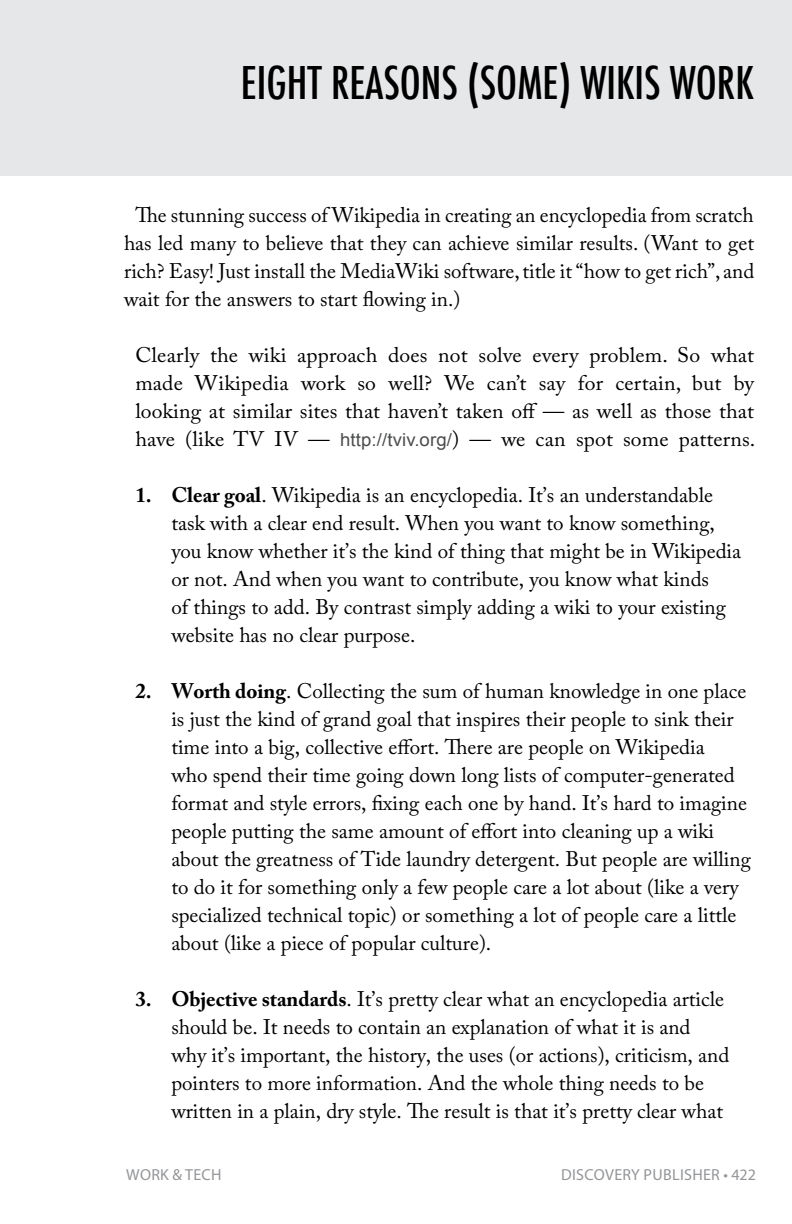
<style>
.page{position:relative;width:792px;height:1224px;background:#fff}
.page>*{position:absolute;margin:0;border:0;box-sizing:border-box;transform-origin:0 0}
.Chapter{font:500 condensed 44px "Futura";color:#000}
.body{font:21px/28px "Adobe Caslon Pro";color:#000}
.t1{font:16px "Myriad Pro";letter-spacing:.02em;color:#939598}
.s1{font-family:"Arial";font-size:18px;color:#4b4c4d}
.s2{font-weight:700}
</style>
<div class="page">
<div style="left:0;top:0;width:792px;height:176px;background:#e6e7e9"></div>
<p class="Chapter" style="left:241px;top:54px;width:515px">EIGHT REASONS (SOME) WIKIS WORK</p>
<p class="body" style="left:124px;top:201px;width:632px;text-align:justify;text-indent:11px">The stunning success of Wikipedia in creating an encyclopedia from scratch has led many to believe that they can achieve similar results. (Want to get rich? Easy! Just install the MediaWiki software, title it “how to get rich”, and wait for the answers to start flowing in.)</p>
<p class="body" style="left:135px;top:341px;width:622px;text-align:justify">Clearly the wiki approach does not solve every problem. So what made Wikipedia work so well? We can’t say for certain, but by looking at similar sites that haven’t taken off — as well as those that have (like TV IV — <span class="s1">http://tviv.org/</span>) — we can spot some patterns.</p>
<p class="body" style="left:171px;top:481px;width:571px;text-indent:-36px"><span class="s2">1. Clear goal</span>. Wikipedia is an encyclopedia. It’s an understandable task with a clear end result. When you want to know something, you know whether it’s the kind of thing that might be in Wikipedia or not. And when you want to contribute, you know what kinds<br>of things to add. By contrast simply adding a wiki to your existing website has no clear purpose.</p>
<p class="body" style="left:171px;top:677px;width:581px;text-indent:-36px"><span class="s2">2. Worth doing</span>. Collecting the sum of human knowledge in one place is just the kind of grand goal that inspires their people to sink their time into a big, collective effort. There are people on Wikipedia<br>who spend their time going down long lists of computer-generated format and style errors, fixing each one by hand. It’s hard to imagine people putting the same amount of effort into cleaning up a wiki about the greatness of Tide laundry detergent. But people are willing to do it for something only a few people care a lot about (like a very specialized technical topic) or something a lot of people care a little about (like a piece of popular culture).</p>
<p class="body" style="left:171px;top:985px;width:560px;text-indent:-36px"><span class="s2">3. Objective standards</span>. It’s pretty clear what an encyclopedia article should be. It needs to contain an explanation of what it is and why it’s important, the history, the uses (or actions), criticism, and pointers to more information. And the whole thing needs to be written in a plain, dry style. The result is that it’s pretty clear what</p>
<p class="t1" style="left:126px;top:1165px;width:97px">WORK &amp; TECH</p>
<p class="t1" style="left:561px;top:1165px;width:196px">DISCOVERY PUBLISHER • 422</p>
</div>
